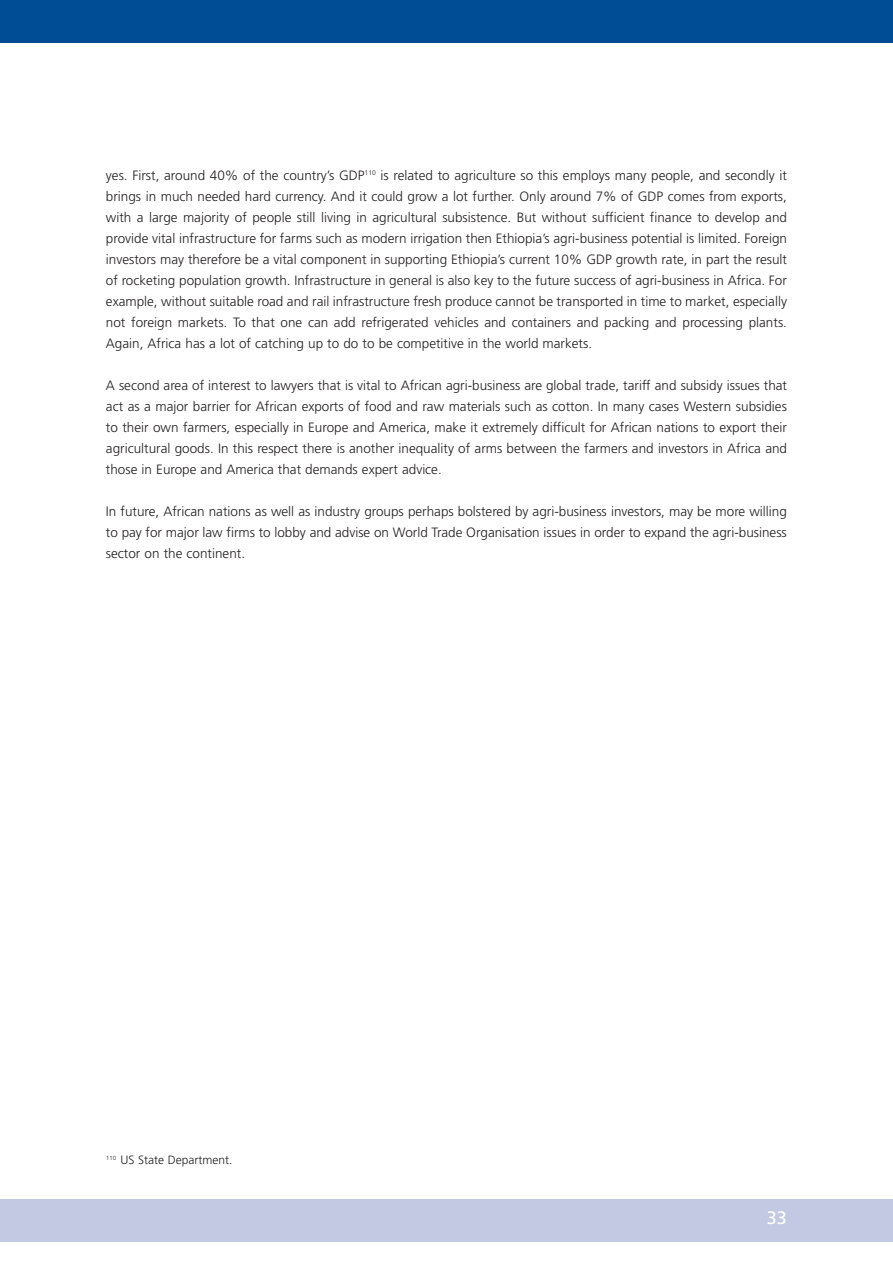
<style>
.page{position:relative;width:893px;height:1263px;background:#fff}
.page>*{position:absolute;margin:0;border:0;box-sizing:border-box;transform-origin:0 0}
.t1{font:18px "Frutiger";color:#fff}
.t2{font:300 13.5px/21px "Frutiger";color:#231f20;text-align:justify}
.t3{font:300 12px "Frutiger";color:#231f20}
</style>
<div class="page">
<div style="left:0;top:0;width:893px;height:43px;background:#014d95"></div>
<div style="left:0;top:1199px;width:893px;height:43px;background:#c3c9e2"></div>
<p class="t2" style="left:106px;top:166px;width:683px">yes. First, around 40% of the country’s GDP<sup>110</sup> is related to agriculture so this employs many people, and secondly it brings in much needed hard currency. And it could grow a lot further. Only around 7% of GDP comes from exports, with a large majority of people still living in agricultural subsistence. But without sufficient finance to develop and provide vital infrastructure for farms such as modern irrigation then Ethiopia’s agri-business potential is limited. Foreign investors may therefore be a vital component in supporting Ethiopia’s current 10% GDP growth rate, in part the result of rocketing population growth. Infrastructure in general is also key to the future success of agri-business in Africa. For example, without suitable road and rail infrastructure fresh produce cannot be transported in time to market, especially not foreign markets. To that one can add refrigerated vehicles and containers and packing and processing plants.<br>Again, Africa has a lot of catching up to do to be competitive in the world markets.</p>
<p class="t2" style="left:106px;top:376px;width:683px">A second area of interest to lawyers that is vital to African agri-business are global trade, tariff and subsidy issues that act as a major barrier for African exports of food and raw materials such as cotton. In many cases Western subsidies to their own farmers, especially in Europe and America, make it extremely difficult for African nations to export their agricultural goods. In this respect there is another inequality of arms between the farmers and investors in Africa and those in Europe and America that demands expert advice.</p>
<p class="t2" style="left:106px;top:502px;width:682px">In future, African nations as well as industry groups perhaps bolstered by agri-business investors, may be more willing to pay for major law firms to lobby and advise on World Trade Organisation issues in order to expand the agri-business sector on the continent.</p>
<p class="t3" style="left:106px;top:1155px;width:128px"><sup>110</sup> US State Department.</p>
<h1 class="t1" style="left:767px;top:1211px;width:22px">33</h1>
</div>
